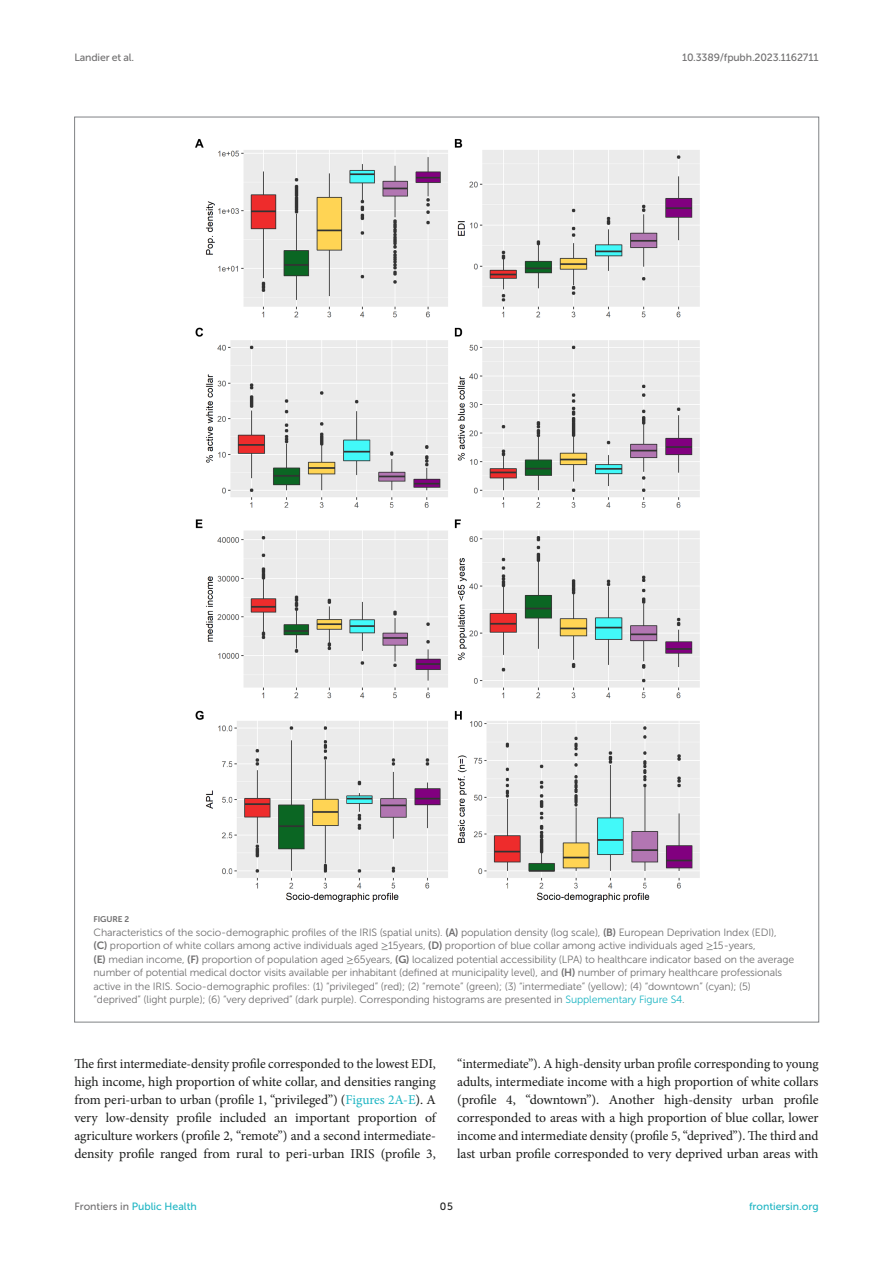
<style>
.page{position:relative;width:893px;height:1263px;background:#fff}
.page>*{position:absolute;margin:0;border:0;box-sizing:border-box;transform-origin:0 0}
.TEXT_FLUSH{font:13.5px/18px "Minion Pro";letter-spacing:-.005em;color:#1b1c1b;text-align:justify}
.FIG_LEG{font:10.5px/13.5px "Museo Sans 300";letter-spacing:-.01em;color:#706f70}
.t1{font:10.5px "Museo Sans 500";letter-spacing:-.015em;color:#706f70}
.t2{font:10.5px "Museo Sans 500";color:#1db5c3}
.t3{font:10.5px "Museo Sans 500";color:#1b1c1b}
.FIG_HD{font:8.25px "Museo Sans 700";letter-spacing:-.01em;color:#706f70}
.s1{font-family:"Museo Sans 700"}
.s2{font-family:"STIX General"}
.s3{color:#1db5c3}
.s4{color:#706f70}
</style>
<div class="page">
<img style="left:195px;top:139px;width:505px;height:763px">
<p class="t1" style="left:74px;top:51px;width:61px">Landier et al.</p>
<p class="t1" style="left:682px;top:51px;width:138px">10.3389/fpubh.2023.1162711</p>
<p class="FIG_HD" style="left:94px;top:915px;width:37px">FIGURE 2</p>
<p class="FIG_LEG" style="left:94px;top:925px;width:702px">Characteristics of the socio-demographic profiles of the IRIS (spatial units). <span class="s1">(A)</span> population density (log scale), <span class="s1">(B)</span> European Deprivation Index (EDI),<br><span class="s1">(C)</span> proportion of white collars among active individuals aged <span class="s2">≥</span>15 years, <span class="s1">(D)</span> proportion of blue collar among active individuals aged <span class="s2">≥</span>15-years,<br><span class="s1">(E)</span> median income, <span class="s1">(F)</span> proportion of population aged <span class="s2">≥</span>65 years, <span class="s1">(G)</span> localized potential accessibility (LPA) to healthcare indicator based on the average number of potential medical doctor visits available per inhabitant (defined at municipality level), and <span class="s1">(H)</span> number of primary healthcare professionals active in the IRIS. Socio-demographic profiles: (1) “privileged” (red); (2) “remote” (green); (3) “intermediate” (yellow); (4) “downtown” (cyan); (5) “deprived” (light purple); (6) “very deprived” (dark purple). Corresponding histograms are presented in <span class="s3">Supplementary Figure S4</span>.</p>
<p class="TEXT_FLUSH" style="left:74px;top:1055px;width:363px">The first intermediate-density profile corresponded to the lowest EDI, high income, high proportion of white collar, and densities ranging from peri-urban to urban (profile 1, “privileged”) (<span class="s3">Figures 2A-E</span>). A very low-density profile included an important proportion of agriculture workers (profile 2, “remote”) and a second intermediate&shy;density profile ranged from rural to peri-urban IRIS (profile 3,</p>
<p class="TEXT_FLUSH" style="left:457px;top:1055px;width:363px">“intermediate”). A high-density urban profile corresponding to young adults, intermediate income with a high proportion of white collars (profile 4, “downtown”). Another high-density urban profile corresponded to areas with a high proportion of blue collar, lower income and intermediate density (profile 5, “deprived”). The third and last urban profile corresponded to very deprived urban areas with</p>
<p class="t2" style="left:74px;top:1200px;width:124px"><span class="s4">Frontiers in</span> Public Health</p>
<p class="t3" style="left:440px;top:1200px;width:14px">05</p>
<p class="t2" style="left:749px;top:1200px;width:71px">frontiersin.org</p>
</div>
